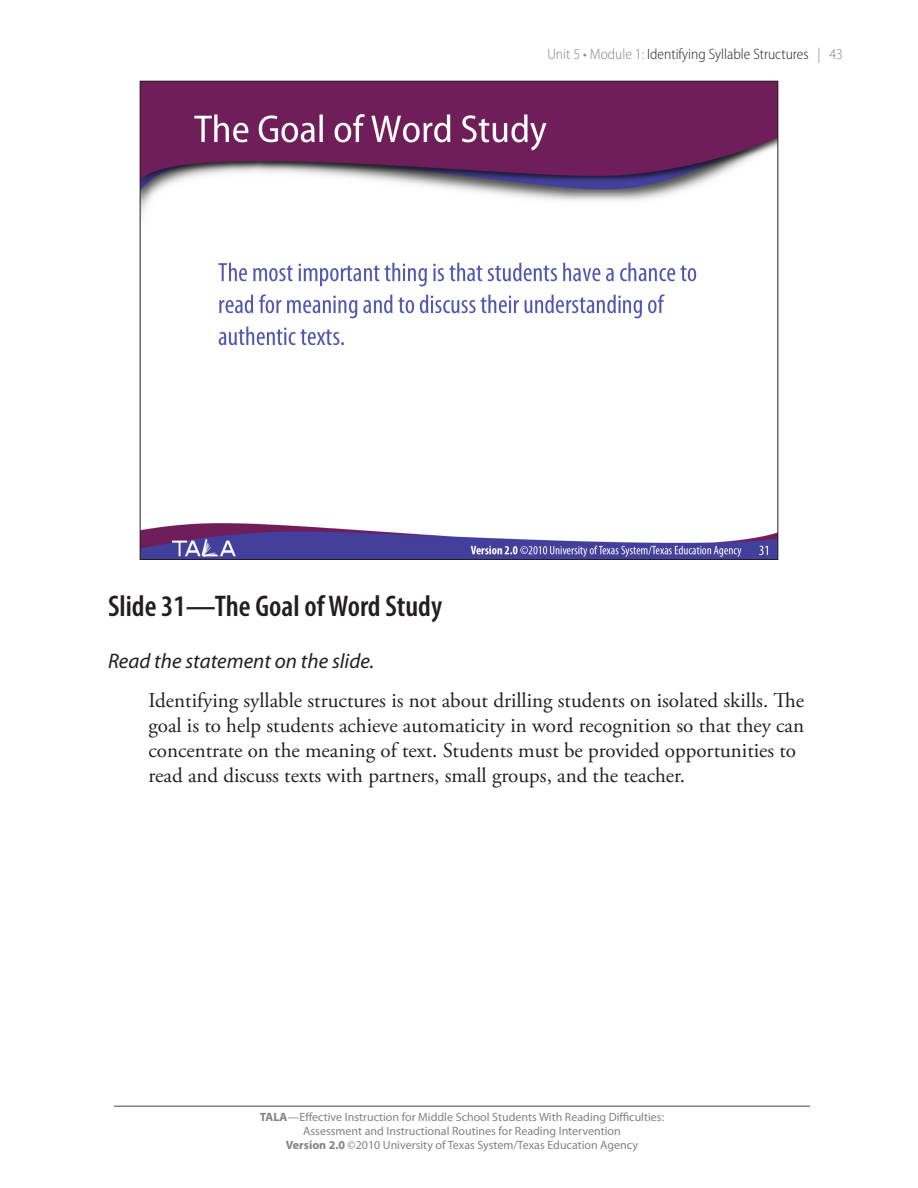
<style>
.page{position:relative;width:918px;height:1188px;background:#fff}
.page>*{position:absolute;margin:0;border:0;box-sizing:border-box;transform-origin:0 0}
.Slide_Name{font:600 condensed 30px "Myriad Pro";color:#231f20}
.Text{font:21px/25.2px "Adobe Garamond Pro";color:#231f20}
.Directive{font:italic 21px "Myriad Pro";color:#231f20}
.t1{font:300 semi-condensed 15px "Myriad Pro";color:#231f20}
.t2{font:12px/14.4px "Myriad Pro";color:#808285;text-align:center}
.s1{color:#808285}
.s2{font-weight:700}
</style>
<div class="page">
<hr style="left:114px;top:1106px;width:696px;height:1px;background:#808285">
<img style="left:142px;top:83px;width:634px;height:475px">
<p class="t1" style="left:547px;top:46px;width:297px"><span class="s1">Unit 5 • Module 1:</span> Identifying Syllable Structures <span class="s1">| 43</span></p>
<p class="Slide_Name" style="left:108px;top:587px;width:336px">Slide 31—The Goal of Word Study</p>
<p class="Directive" style="left:108px;top:650px;width:268px">Read the statement on the slide.</p>
<p class="Text" style="left:148px;top:688px;width:657px">Identifying syllable structures is not about drilling students on isolated skills. The goal is to help students achieve automaticity in word recognition so that they can concentrate on the meaning of text. Students must be provided opportunities to read and discuss texts with partners, small groups, and the teacher.</p>
<p class="t2" style="left:260px;top:1110px;width:406px"><span class="s2">TALA</span>—Effective Instruction for Middle School Students With Reading Difficulties:<br>Assessment and Instructional Routines for Reading Intervention<br><span class="s2">Version 2.0</span> ©2010 University of Texas System/Texas Education Agency</p>
</div>
